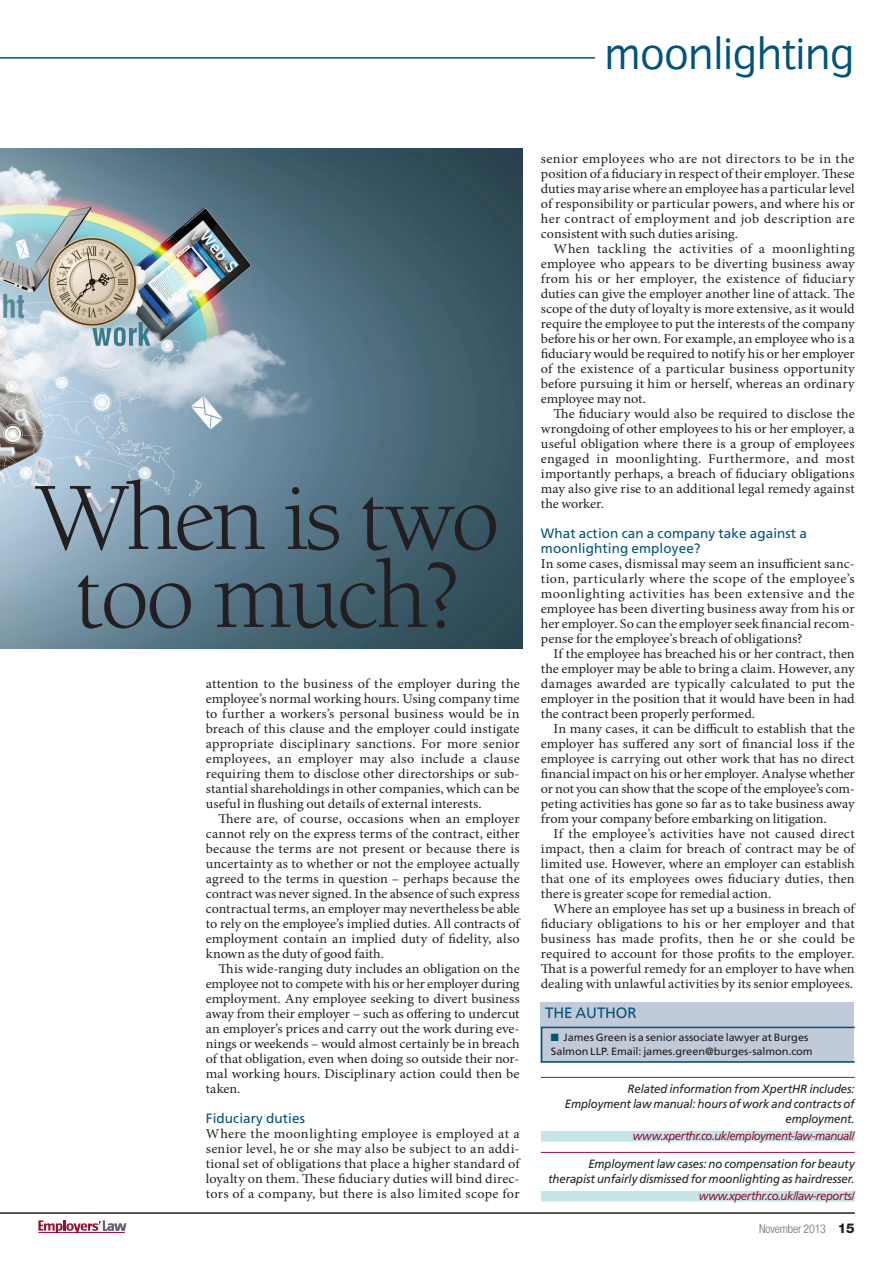
<style>
.page{position:relative;width:893px;height:1263px;background:#fff}
.page>*{position:absolute;margin:0;border:0;box-sizing:border-box;transform-origin:0 0}
._5__EL-Feature_head{font:99px/78px "Berkeley Std";letter-spacing:-.04em;color:#231f20;text-align:center}
._9__EL-feature_strap{font:42px "Turmino";letter-spacing:-.01em;color:#015378}
._3__EL-box_head{font:15px "Frutiger LT Pro";letter-spacing:-.005em;color:#015378}
._1__EL_body{font:13.5px/15px "Minion Pro";color:#231f20;text-align:justify;scale:1.05 1}
._1__EL_body_noind{font:13.5px/15px "Minion Pro";letter-spacing:.01em;color:#231f20;text-align:justify;scale:1.05 1}
._2__EL_xhead{font:13.5px/15px "Frutiger LT Pro";letter-spacing:.01em;color:#015378}
._3__EL-feature_link{font:italic 12px/15px "Frutiger LT Pro";letter-spacing:-.01em;color:#231f20;text-align:right;scale:.95 1}
._3__EL-feature_web_l{font:italic 12px "Frutiger LT Pro";letter-spacing:-.045em;color:#951233;scale:.95 1}
._9__EL-month-date-R{font:300 condensed 12px "Helvetica Neue LT Pro";letter-spacing:-.01em;color:#6c6d70}
.New_EL_author_info{font:10.5px/13.5px "Frutiger LT Pro";letter-spacing:-.005em;color:#231f20;scale:1.05 1}
.s1{color:#015378}
.s2{font-weight:800;font-stretch:normal;font-size:13.5px;color:#231f20}
</style>
<div class="page">
<img style="left:0;top:148px;width:522px;height:500px">
<hr style="left:0;top:1213px;width:855px;height:1px;background:#231f20">
<svg style="left:38px;top:1220px;width:88px;height:13px"></svg>
<hr style="left:541px;top:1077px;width:314px;height:1px;background:#951233">
<div style="left:541px;top:1131px;width:314px;height:10px;background:#c5e4e7"></div>
<hr style="left:541px;top:1152px;width:314px;height:1px;background:#951233">
<div style="left:541px;top:1191px;width:314px;height:10px;background:#c5e4e7"></div>
<div style="left:541px;top:1003px;width:313px;height:60px;background:#c1cad8"></div>
<div style="left:541px;top:1027px;width:314px;height:36px;border:2px solid #015378"></div>
<hr style="left:0;top:57px;width:595px;height:2px;background:#015378">
<p class="_9__EL-feature_strap" style="left:604px;top:28px;width:252px">moonlighting</p>
<p class="_5__EL-Feature_head" style="left:36px;top:480px;width:466px">When is two too much?</p>
<p class="_1__EL_body" style="left:206px;top:676px;width:300px">attention to the business of the employer during the employee’s normal working hours. Using company time to further a workers’s personal business would be in breach of this clause and the employer could instigate appropriate disciplinary sanctions. For more senior employees, an employer may also include a clause requiring them to disclose other directorships or sub&shy;stantial shareholdings in other companies, which can be useful in flushing out details of external interests.</p>
<p class="_1__EL_body" style="left:206px;top:811px;width:300px;text-indent:13px">There are, of course, occasions when an employer cannot rely on the express terms of the contract, either because the terms are not present or because there is uncertainty as to whether or not the employee actually agreed to the terms in question – perhaps because the contract was never signed. In the absence of such express contractual terms, an employer may nevertheless be able to rely on the employee’s implied duties. All contracts of employment contain an implied duty of fidelity, also known as the duty of good faith.</p>
<p class="_1__EL_body" style="left:206px;top:961px;width:300px;text-indent:13px">This wide-ranging duty includes an obligation on the employee not to compete with his or her employer during employment. Any employee seeking to divert business away from their employer – such as offering to undercut an employer’s prices and carry out the work during eve&shy;nings or weekends – would almost certainly be in breach of that obligation, even when doing so outside their nor&shy;mal working hours. Disciplinary action could then be taken.</p>
<p class="_2__EL_xhead" style="left:206px;top:1110px;width:101px">Fiduciary duties</p>
<p class="_1__EL_body_noind" style="left:206px;top:1126px;width:300px">Where the moonlighting employee is employed at a senior level, he or she may also be subject to an addi&shy;tional set of obligations that place a higher standard of loyalty on them. These fiduciary duties will bind direc&shy;tors of a company, but there is also limited scope for</p>
<p class="_1__EL_body_noind" style="left:541px;top:151px;width:300px">senior employees who are not directors to be in the position of a fiduciary in respect of their employer. These duties may arise where an employee has a particular level of responsibility or particular powers, and where his or her contract of employment and job description are consistent with such duties arising.</p>
<p class="_1__EL_body" style="left:541px;top:241px;width:300px;text-indent:13px">When tackling the activities of a moonlighting employee who appears to be diverting business away from his or her employer, the existence of fiduciary duties can give the employer another line of attack. The scope of the duty of loyalty is more extensive, as it would require the employee to put the interests of the company before his or her own. For example, an employee who is a fiduciary would be required to notify his or her employer of the existence of a particular business opportunity before pursuing it him or herself, whereas an ordinary employee may not.</p>
<p class="_1__EL_body" style="left:541px;top:406px;width:300px;text-indent:13px">The fiduciary would also be required to disclose the wrongdoing of other employees to his or her employer, a useful obligation where there is a group of employees engaged in moonlighting. Furthermore, and most importantly perhaps, a breach of fiduciary obligations may also give rise to an additional legal remedy against the worker.</p>
<p class="_2__EL_xhead" style="left:541px;top:525px;width:267px">What action can a company take against a moonlighting employee?</p>
<p class="_1__EL_body_noind" style="left:541px;top:556px;width:300px">In some cases, dismissal may seem an insufficient sanc&shy;tion, particularly where the scope of the employee’s moonlighting activities has been extensive and the employee has been diverting business away from his or her employer. So can the employer seek financial recom&shy;pense for the employee’s breach of obligations?</p>
<p class="_1__EL_body" style="left:541px;top:646px;width:300px;text-indent:13px">If the employee has breached his or her contract, then the employer may be able to bring a claim. However, any damages awarded are typically calculated to put the employer in the position that it would have been in had the contract been properly performed.</p>
<p class="_1__EL_body" style="left:541px;top:721px;width:300px;text-indent:13px">In many cases, it can be difficult to establish that the employer has suffered any sort of financial loss if the employee is carrying out other work that has no direct financial impact on his or her employer. Analyse whether or not you can show that the scope of the employee’s com&shy;peting activities has gone so far as to take business away from your company before embarking on litigation.</p>
<p class="_1__EL_body" style="left:541px;top:826px;width:300px;text-indent:13px">If the employee’s activities have not caused direct impact, then a claim for breach of contract may be of limited use. However, where an employer can establish that one of its employees owes fiduciary duties, then there is greater scope for remedial action.</p>
<p class="_1__EL_body" style="left:541px;top:901px;width:300px;text-indent:13px">Where an employee has set up a business in breach of fiduciary obligations to his or her employer and that business has made profits, then he or she could be required to account for those profits to the employer.<br>That is a powerful remedy for an employer to have when dealing with unlawful activities by its senior employees.</p>
<p class="_3__EL-box_head" style="left:545px;top:1004px;width:93px">THE AUTHOR</p>
<p class="New_EL_author_info" style="left:551px;top:1031px;width:251px"><span class="s1">■</span> James Green is a senior associate lawyer at Burges<br>Salmon LLP. Email: james.green@burges-salmon.com</p>
<p class="_3__EL-feature_link" style="left:565px;top:1081px;width:306px">Related information from XpertHR includes:<br>Employment law manual: hours of work and contracts of employment.</p>
<p class="_3__EL-feature_web_l" style="left:633px;top:1129px;width:235px">www.xperthr.co.uk/employment-law-manual/</p>
<p class="_3__EL-feature_link" style="left:548px;top:1156px;width:324px">Employment law cases: no compensation for beauty therapist unfairly dismissed for moonlighting as hairdresser.</p>
<p class="_3__EL-feature_web_l" style="left:699px;top:1189px;width:165px">www.xperthr.co.uk/law-reports/</p>
<p class="_9__EL-month-date-R" style="left:759px;top:1222px;width:97px">November 2013 <span class="s2">15</span></p>
</div>
